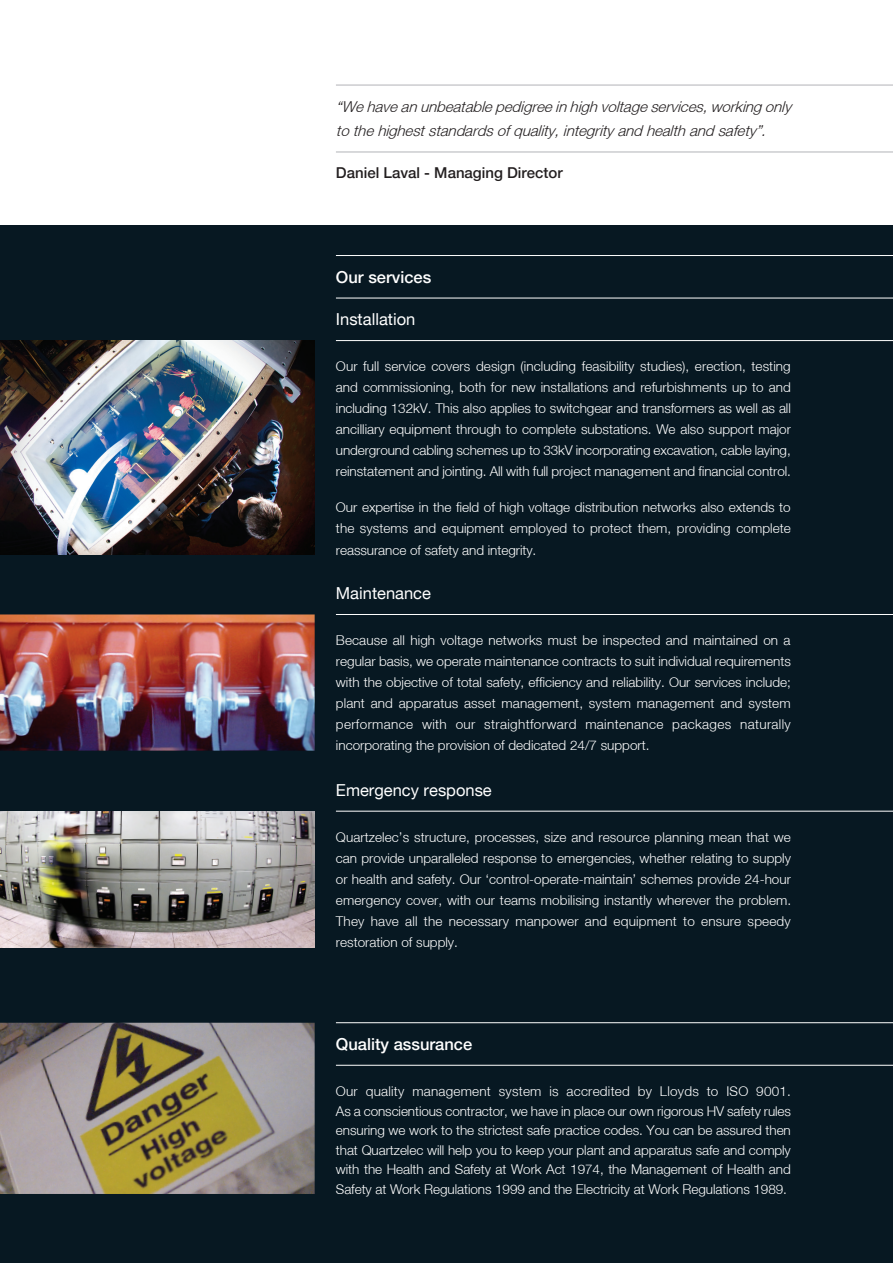
<style>
.page{position:relative;width:893px;height:1263px;background:#fff}
.page>*{position:absolute;margin:0;border:0;box-sizing:border-box;transform-origin:0 0}
.t1{font:16.5px "Helvetica Neue LT";color:#fff}
.t2{font:500 16.5px "Helvetica Neue LT";color:#fff}
.t3{font:italic 300 15px/24px "Helvetica Neue LT";color:#231f20}
.t4{font:500 15px "Helvetica Neue LT";color:#231f20}
.t5{font:300 13.5px/21px "Helvetica Neue LT";letter-spacing:-.005em;color:#fff;text-align:justify}
</style>
<div class="page">
<div style="left:0;top:226px;width:893px;height:1037px;background:#071822"></div>
<hr style="left:336px;top:85px;width:557px;height:1px;background:#b2b3b7">
<hr style="left:336px;top:152px;width:557px;height:1px;background:#b2b3b7">
<hr style="left:336px;top:298px;width:557px;height:1px;background:#fff">
<img style="left:0;top:811px;width:315px;height:136px">
<hr style="left:336px;top:811px;width:557px;height:1px;background:#fff">
<hr style="left:336px;top:614px;width:557px;height:1px;background:#fff">
<img style="left:0;top:614px;width:315px;height:137px">
<img style="left:0;top:1023px;width:315px;height:171px">
<hr style="left:336px;top:1065px;width:557px;height:1px;background:#fff">
<hr style="left:336px;top:1022px;width:557px;height:1px;background:#fff">
<img style="left:0;top:341px;width:315px;height:213px">
<hr style="left:336px;top:340px;width:557px;height:1px;background:#fff">
<hr style="left:336px;top:255px;width:557px;height:1px;background:#fff">
<p class="t3" style="left:336px;top:94px;width:456px">“Wehaveanunbeatablepedigreeinhighvoltageservices,workingonly tothehigheststandardsofquality,integrity andhealthandsafety ”.</p>
<p class="t4" style="left:336px;top:163px;width:228px">Daniel Laval - Managing Director</p>
<p class="t2" style="left:336px;top:267px;width:97px">Our services</p>
<p class="t1" style="left:336px;top:309px;width:81px">Installation</p>
<p class="t5" style="left:336px;top:356px;width:457px">Our full service covers design (including feasibility studies), erection, testing and commissioning, both for new installations and refurbishments up to and including 132kV. This also applies to switchgear and transformers as well as all ancilliary equipment through to complete substations. We also support major underground cabling schemes up to 33kV incorporating excavation, cable laying, reinstatement and jointing. All with full project management and financial control.</p>
<p class="t5" style="left:336px;top:497px;width:456px">Our expertise in the field of high voltage distribution networks also extends to the systems and equipment employed to protect them, providing complete reassurance of safety and integrity.</p>
<p class="t1" style="left:336px;top:583px;width:97px">Maintenance</p>
<p class="t5" style="left:336px;top:630px;width:456px">Because all high voltage networks must be inspected and maintained on a regular basis, we operate maintenance contracts to suit individual requirements with the objective of total safety, efficiency and reliability. Our services include; plant and apparatus asset management, system management and system performance with our straightforward maintenance packages naturally incorporating the provision of dedicated 24/7 support.</p>
<p class="t1" style="left:336px;top:780px;width:157px">Emergency response</p>
<p class="t5" style="left:336px;top:826px;width:457px">Quartzelec’s structure, processes, size and resource planning mean that we can provide unparalleled response to emergencies, whether relating to supply or health and safety. Our ‘control-operate-maintain’ schemes provide 24-hour emergency cover, with our teams mobilising instantly wherever the problem.<br>They have all the necessary manpower and equipment to ensure speedy restoration of supply.</p>
<p class="t2" style="left:336px;top:1034px;width:138px">Quality assurance</p>
<p class="t5" style="left:336px;top:1081px;width:457px;line-height:19.5px">Our quality management system is accredited by Lloyds to ISO 9001.<br>As a conscientious contractor, we have in place our own rigorous HV safety rules ensuring we work to the strictest safe practice codes. You can be assured then that Quartzelec will help you to keep your plant and apparatus safe and comply with the Health and Safety at Work Act 1974, the Management of Health and Safety at Work Regulations 1999 and the Electricity at Work Regulations 1989.</p>
</div>
